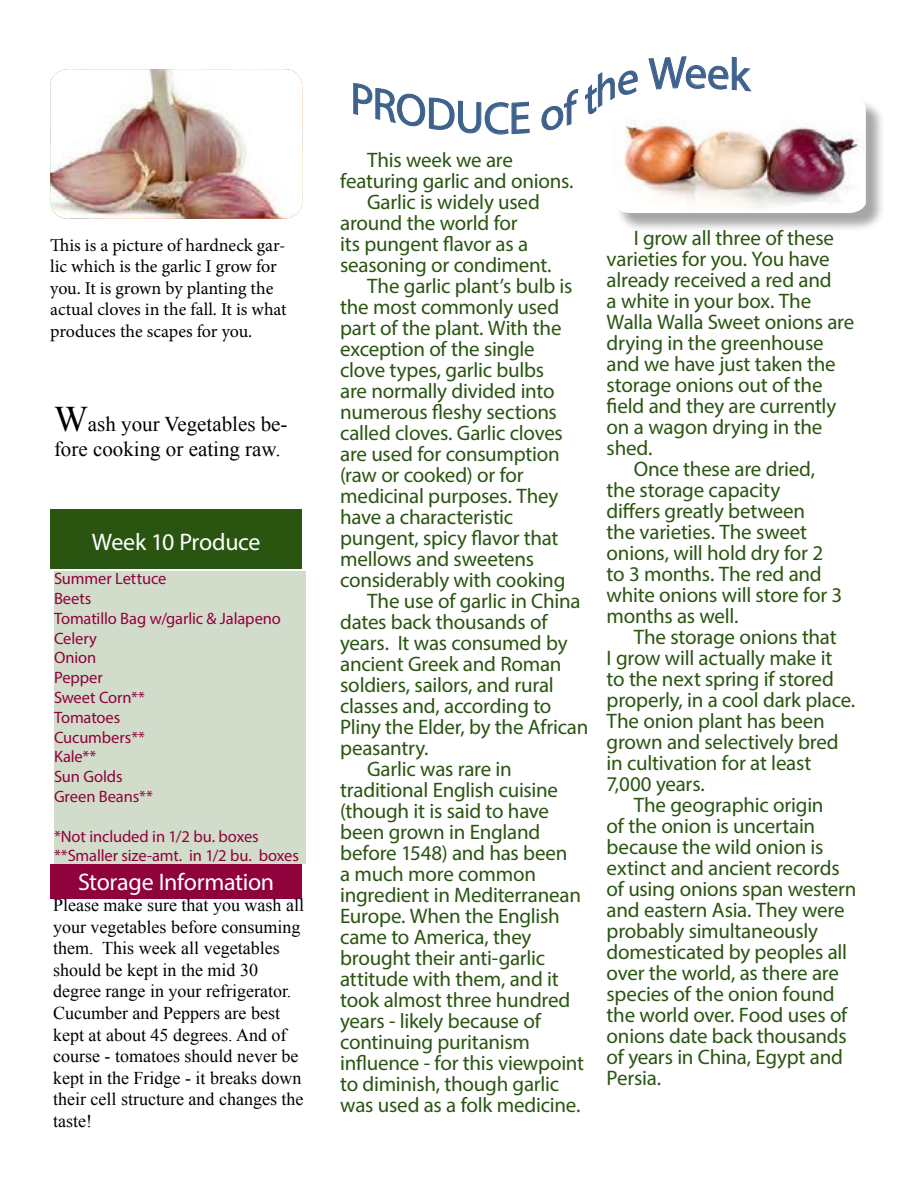
<style>
.page{position:relative;width:918px;height:1188px;background:#fff}
.page>*{position:absolute;margin:0;border:0;box-sizing:border-box;transform-origin:0 0}
.t1{font:24px "Myriad Pro";letter-spacing:-.015em;color:#fff}
.t2{font:21px "Myriad Pro";letter-spacing:-.015em;color:#2a5511}
.t3{font:21px/25.2px "Times New Roman";color:#000}
.t4{font:18px/21.6px "Times New Roman";color:#000}
.t5{font:18px/21.6px "Minion Pro";letter-spacing:-.005em;color:#000}
.t6{font:16.5px/19.8px "Myriad Pro";letter-spacing:-.01em;color:#8f023c}
.s1{font-size:36px}
</style>
<div class="page">
<div style="left:50px;top:510px;width:252px;height:59px;background:#2a5511"></div>
<div style="left:54px;top:572px;width:252px;height:292px;background:#d2dcca"></div>
<div style="left:616px;top:100px;width:269px;height:132px;background:#000;opacity:.35"></div>
<img style="left:616px;top:100px;width:250px;height:113px">
<img style="left:50px;top:69px;width:252px;height:150px">
<div style="left:50px;top:864px;width:252px;height:35px;background:#8f023c"></div>
<svg style="left:353px;top:83px;width:177px;height:52px"></svg>
<svg style="left:541px;top:89px;width:38px;height:42px"></svg>
<svg style="left:585px;top:70px;width:53px;height:48px"></svg>
<svg style="left:648px;top:56px;width:104px;height:36px"></svg>
<p class="t5" style="left:50px;top:234px;width:238px">This is a picture of hardneck gar&shy;lic which is the garlic I grow for you. It is grown by planting the actual cloves in the fall. It is what produces the scapes for you.</p>
<p class="t3" style="left:54px;top:411px;width:235px"><span class="s1">W</span>ash your Vegetables be&shy;fore cooking or eating raw.</p>
<p class="t1" style="left:92px;top:527px;width:170px">Week 10 Produce</p>
<p class="t6" style="left:54px;top:569px;width:229px">Summer Lettuce<br>Beets<br>Tomatillo Bag w/garlic &amp; Jalapeno<br>Celery<br>Onion<br>Pepper<br>Sweet Corn**<br>Tomatoes<br>Cucumbers**<br>Kale**<br>Sun Golds<br>Green Beans**</p>
<p class="t6" style="left:54px;top:826px;width:246px">*Not included in 1/2 bu. boxes **Smaller size-amt. in 1/2 bu. boxes</p>
<p class="t1" style="left:78px;top:867px;width:198px">Storage Information</p>
<p class="t4" style="left:53px;top:894px;width:252px">Please make sure that you wash all your vegetables before consuming them. This week all vegetables should be kept in the mid 30 degree range in your refrigerator.<br>Cucumber and Peppers are best kept at about 45 degrees. And of course - tomatoes should never be kept in the Fridge - it breaks down their cell structure and changes the taste!</p>
<p class="t2" style="left:367px;top:147px;width:147px">This week we are</p>
<p class="t2" style="left:340px;top:168px;width:235px">featuring garlic and onions.</p>
<p class="t2" style="left:367px;top:189px;width:174px">Garlic is widely used</p>
<p class="t2" style="left:340px;top:210px;width:179px">around the world for</p>
<p class="t2" style="left:340px;top:231px;width:189px">its pungent flavor as a</p>
<p class="t2" style="left:340px;top:252px;width:213px">seasoning or condiment.</p>
<p class="t2" style="left:367px;top:273px;width:207px">The garlic plant’s bulb is</p>
<p class="t2" style="left:340px;top:294px;width:221px">the most commonly used</p>
<p class="t2" style="left:340px;top:315px;width:223px">part of the plant. With the</p>
<p class="t2" style="left:340px;top:336px;width:196px">exception of the single</p>
<p class="t2" style="left:340px;top:357px;width:205px">clove types, garlic bulbs</p>
<p class="t2" style="left:340px;top:378px;width:216px">are normally divided into</p>
<p class="t2" style="left:340px;top:399px;width:218px">numerous fleshy sections</p>
<p class="t2" style="left:340px;top:420px;width:224px">called cloves. Garlic cloves</p>
<p class="t2" style="left:340px;top:441px;width:221px">are used for consumption</p>
<p class="t2" style="left:340px;top:462px;width:185px">(raw or cooked) or for</p>
<p class="t2" style="left:340px;top:483px;width:220px">medicinal purposes. They</p>
<p class="t2" style="left:340px;top:504px;width:175px">have a characteristic</p>
<p class="t2" style="left:340px;top:525px;width:220px">pungent, spicy flavor that</p>
<p class="t2" style="left:340px;top:546px;width:195px">mellows and sweetens</p>
<p class="t2" style="left:340px;top:567px;width:227px">considerably with cooking</p>
<p class="t2" style="left:367px;top:588px;width:215px">The use of garlic in China</p>
<p class="t2" style="left:340px;top:609px;width:209px">dates back thousands of</p>
<p class="t2" style="left:340px;top:630px;width:229px">years. It was consumed by</p>
<p class="t2" style="left:340px;top:651px;width:223px">ancient Greek and Roman</p>
<p class="t2" style="left:340px;top:672px;width:215px">soldiers, sailors, and rural</p>
<p class="t2" style="left:340px;top:693px;width:213px">classes and, according to</p>
<p class="t2" style="left:340px;top:714px;width:250px">Pliny the Elder, by the African</p>
<p class="t2" style="left:340px;top:735px;width:90px">peasantry.</p>
<p class="t2" style="left:367px;top:756px;width:146px">Garlic was rare in</p>
<p class="t2" style="left:340px;top:777px;width:220px">traditional English cuisine</p>
<p class="t2" style="left:340px;top:798px;width:210px">(though it is said to have</p>
<p class="t2" style="left:340px;top:819px;width:202px">been grown in England</p>
<p class="t2" style="left:340px;top:840px;width:229px">before 1548) and has been</p>
<p class="t2" style="left:340px;top:861px;width:197px">a much more common</p>
<p class="t2" style="left:340px;top:882px;width:242px">ingredient in Mediterranean</p>
<p class="t2" style="left:340px;top:903px;width:221px">Europe. When the English</p>
<p class="t2" style="left:340px;top:924px;width:193px">came to America, they</p>
<p class="t2" style="left:340px;top:945px;width:207px">brought their anti-garlic</p>
<p class="t2" style="left:340px;top:966px;width:220px">attitude with them, and it</p>
<p class="t2" style="left:340px;top:987px;width:232px">took almost three hundred</p>
<p class="t2" style="left:340px;top:1008px;width:202px">years - likely because of</p>
<p class="t2" style="left:340px;top:1029px;width:191px">continuing puritanism</p>
<p class="t2" style="left:340px;top:1050px;width:246px">influence - for this viewpoint</p>
<p class="t2" style="left:340px;top:1071px;width:221px">to diminish, though garlic</p>
<p class="t2" style="left:340px;top:1092px;width:242px">was used as a folk medicine.</p>
<p class="t2" style="left:634px;top:225px;width:202px">I grow all three of these</p>
<p class="t2" style="left:607px;top:246px;width:224px">varieties for you. You have</p>
<p class="t2" style="left:607px;top:267px;width:227px">already received a red and</p>
<p class="t2" style="left:607px;top:288px;width:206px">a white in your box. The</p>
<p class="t2" style="left:607px;top:309px;width:249px">Walla Walla Sweet onions are</p>
<p class="t2" style="left:607px;top:330px;width:219px">drying in the greenhouse</p>
<p class="t2" style="left:607px;top:351px;width:231px">and we have just taken the</p>
<p class="t2" style="left:607px;top:372px;width:217px">storage onions out of the</p>
<p class="t2" style="left:607px;top:393px;width:231px">field and they are currently</p>
<p class="t2" style="left:607px;top:414px;width:217px">on a wagon drying in the</p>
<p class="t2" style="left:607px;top:435px;width:47px">shed.</p>
<p class="t2" style="left:634px;top:456px;width:183px">Once these are dried,</p>
<p class="t2" style="left:607px;top:477px;width:175px">the storage capacity</p>
<p class="t2" style="left:607px;top:498px;width:200px">differs greatly between</p>
<p class="t2" style="left:607px;top:519px;width:202px">the varieties. The sweet</p>
<p class="t2" style="left:607px;top:540px;width:218px">onions, will hold dry for 2</p>
<p class="t2" style="left:607px;top:561px;width:217px">to 3 months. The red and</p>
<p class="t2" style="left:607px;top:582px;width:237px">white onions will store for 3</p>
<p class="t2" style="left:607px;top:603px;width:133px">months as well.</p>
<p class="t2" style="left:634px;top:624px;width:205px">The storage onions that</p>
<p class="t2" style="left:607px;top:645px;width:227px">I grow will actually make it</p>
<p class="t2" style="left:607px;top:666px;width:229px">to the next spring if stored</p>
<p class="t2" style="left:607px;top:687px;width:250px">properly, in a cool dark place.</p>
<p class="t2" style="left:607px;top:708px;width:220px">The onion plant has been</p>
<p class="t2" style="left:607px;top:729px;width:234px">grown and selectively bred</p>
<p class="t2" style="left:607px;top:750px;width:206px">in cultivation for at least</p>
<p class="t2" style="left:607px;top:771px;width:100px">7,000 years.</p>
<p class="t2" style="left:634px;top:792px;width:191px">The geographic origin</p>
<p class="t2" style="left:607px;top:813px;width:210px">of the onion is uncertain</p>
<p class="t2" style="left:607px;top:834px;width:218px">because the wild onion is</p>
<p class="t2" style="left:607px;top:855px;width:235px">extinct and ancient records</p>
<p class="t2" style="left:607px;top:876px;width:251px">of using onions span western</p>
<p class="t2" style="left:607px;top:897px;width:239px">and eastern Asia. They were</p>
<p class="t2" style="left:607px;top:918px;width:213px">probably simultaneously</p>
<p class="t2" style="left:607px;top:939px;width:242px">domesticated by peoples all</p>
<p class="t2" style="left:607px;top:960px;width:234px">over the world, as there are</p>
<p class="t2" style="left:607px;top:981px;width:230px">species of the onion found</p>
<p class="t2" style="left:607px;top:1002px;width:242px">the world over. Food uses of</p>
<p class="t2" style="left:607px;top:1023px;width:242px">onions date back thousands</p>
<p class="t2" style="left:607px;top:1044px;width:238px">of years in China, Egypt and</p>
<p class="t2" style="left:607px;top:1065px;width:56px">Persia.</p>
</div>
